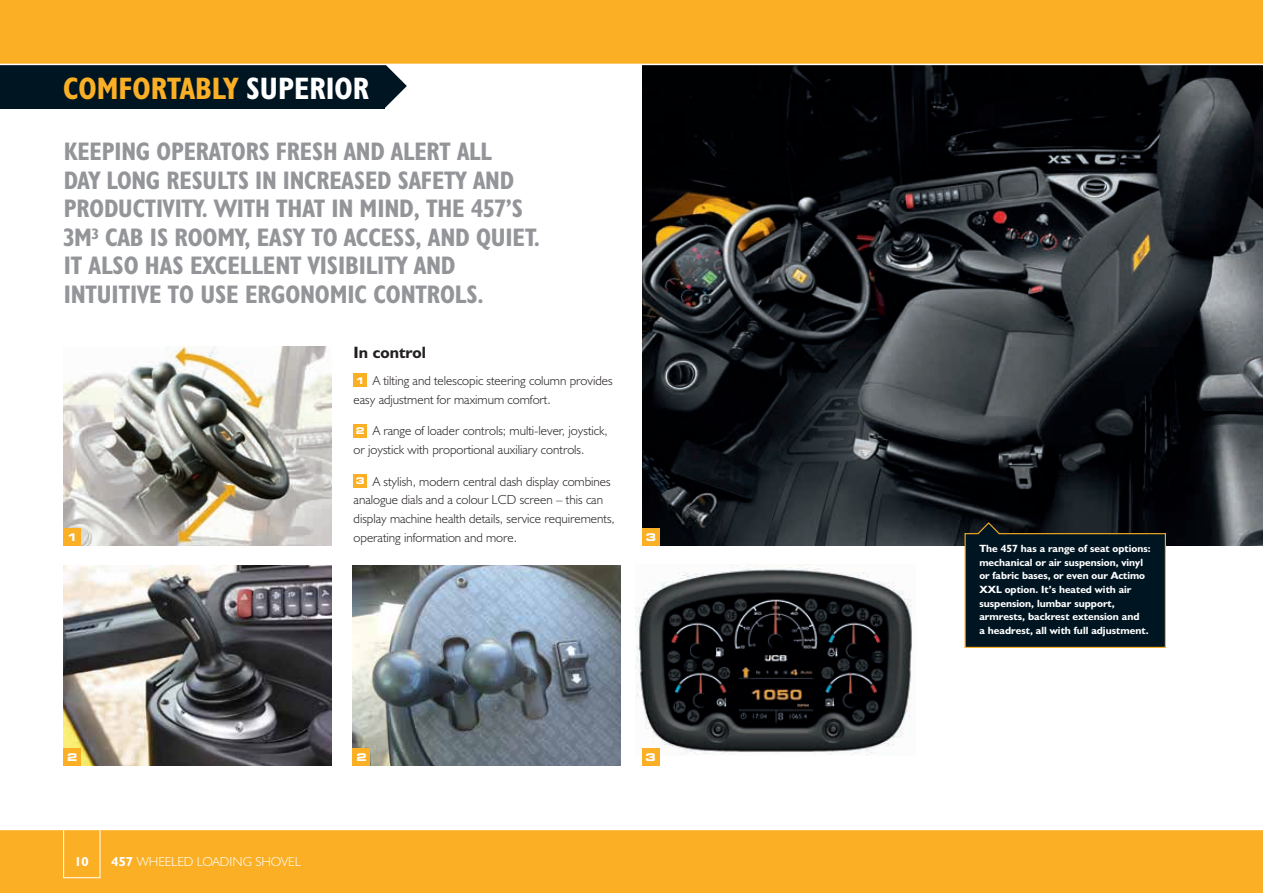
<style>
.page{position:relative;width:1263px;height:893px;background:#fff}
.page>*{position:absolute;margin:0;border:0;box-sizing:border-box;transform-origin:0 0}
.t1{font:31.2px "JCB Bold Condensed";color:#fbaf25}
.t2{font:25.5px/28.5px "JCB Bold Condensed";letter-spacing:-.005em;color:#939598}
.t3{font:16.5px "JCB Bold";color:#231f20}
.t4{font:13.2px/18.8px "JCB Light";color:#231f20}
.t5{font:13.2px "JCB Light";color:#fff}
.t6{font:13.2px "JCB Bold";color:#fff}
.t7{font:10.5px/13.5px "JCB Bold";color:#fff}
.t8{font:700 expanded 10.5px "Square 721 BT";color:#fff}
.s1{color:#fff}
.s2{font-family:"Square 721 BT";font-weight:700;font-stretch:expanded;font-size:9.15px;color:#fff}
.s3{font-family:"JCB Bold"}
</style>
<div class="page">
<svg style="left:384px;top:65px;width:23px;height:44px"></svg>
<div style="left:0;top:52px;width:384px;height:57px;background:#001522"></div>
<div style="left:0;top:829px;width:1263px;height:64px;background:#fbaf25"></div>
<hr style="left:0;top:829px;width:1263px;height:1px;background:#fff">
<img style="left:642px;top:65px;width:621px;height:481px">
<div style="left:0;top:0;width:1263px;height:64px;background:#fbaf25"></div>
<hr style="left:0;top:64px;width:1263px;height:1px;background:#fff">
<div style="left:354px;top:374px;width:13px;height:13px;background:#fbaf25"></div>
<div style="left:354px;top:424px;width:13px;height:13px;background:#fbaf25"></div>
<div style="left:354px;top:474px;width:13px;height:14px;background:#fbaf25"></div>
<img style="left:64px;top:566px;width:268px;height:199px">
<div style="left:64px;top:748px;width:17px;height:17px;background:#fbaf25"></div>
<img style="left:353px;top:566px;width:268px;height:199px">
<div style="left:353px;top:748px;width:17px;height:17px;background:#fbaf25"></div>
<div style="left:63px;top:819px;width:37px;height:59px;border:1px solid #fff"></div>
<img style="left:636px;top:564px;width:276px;height:191px">
<svg style="left:964px;top:521px;width:202px;height:127px;background:#081922"></svg>
<div style="left:642px;top:748px;width:17px;height:17px;background:#fbaf25"></div>
<div style="left:642px;top:529px;width:17px;height:17px;background:#fbaf25"></div>
<img style="left:64px;top:346px;width:268px;height:199px">
<div style="left:64px;top:528px;width:17px;height:17px;background:#fbaf25"></div>
<h1 class="t1" style="left:63px;top:69px;width:305px">COMFORTABLY <span class="s1">SUPERIOR</span></h1>
<h2 class="t2" style="left:64px;top:137px;width:249px">KEEPING OPERATORS FRESH</h2>
<h2 class="t2" style="left:344px;top:137px;width:15px">AND</h2>
<h2 class="t2" style="left:391px;top:137px;width:79px">ALE RT ALL</h2>
<h2 class="t2" style="left:64px;top:165px;width:57px">DAY LONG</h2>
<h2 class="t2" style="left:167px;top:165px;width:176px">RESULTS IN INCREASED</h2>
<h2 class="t2" style="left:64px;top:165px;width:459px;text-indent:334px">SAFETY AND<br>PRODUCTIVITY. WITH THAT IN MIND, THE 457’S<br>3M³ CAB</h2>
<h2 class="t2" style="left:150px;top:222px;width:207px">IS ROO MY, EASY TO ACCESS</h2>
<h2 class="t2" style="left:415px;top:222px;width:28px">, AND</h2>
<h2 class="t2" style="left:476px;top:222px;width:65px">QUIET.</h2>
<h2 class="t2" style="left:64px;top:251px;width:39px">IT ALSO</h2>
<h2 class="t2" style="left:145px;top:251px;width:14px">HAS</h2>
<h2 class="t2" style="left:190px;top:251px;width:39px">EXCELLEN</h2>
<h2 class="t2" style="left:290px;top:251px;width:29px">T VISIBILI</h2>
<h2 class="t2" style="left:384px;top:251px;width:45px">TY AND</h2>
<h2 class="t2" style="left:64px;top:279px;width:223px">INTUITIVE TO USE ERGONO</h2>
<h2 class="t2" style="left:330px;top:279px;width:155px">MIC CONTROLS.</h2>
<p class="t3" style="left:354px;top:342px;width:74px">In control</p>
<p class="t4" style="left:354px;top:371px;width:261px"><span class="s2">1</span> A tilting and telescopic steering column provides easy adjustment for maximum comfort.</p>
<p class="t4" style="left:354px;top:421px;width:256px"><span class="s2">2</span> A range of loader controls; multi-lever, joystick, or joystick with proportional auxiliary controls.</p>
<p class="t4" style="left:354px;top:472px;width:263px"><span class="s2">3</span> A stylish, modern central dash display combines analogue dials and a colour LCD screen – this can display machine health details, service requirements, operating information and more.</p>
<p class="t8" style="left:67px;top:531px;width:12px">1</p>
<p class="t8" style="left:646px;top:531px;width:12px">3</p>
<p class="t8" style="left:67px;top:751px;width:12px">2</p>
<p class="t8" style="left:356px;top:751px;width:12px">2</p>
<p class="t6" style="left:74px;top:853px;width:16px">10</p>
<p class="t5" style="left:112px;top:853px;width:191px"><span class="s3">457</span> WHEELED LOADING SHOVEL</p>
<p class="t8" style="left:645px;top:751px;width:12px">3</p>
<p class="t7" style="left:979px;top:542px;width:173px">The 457 has a range of seat options: mechanical or air suspension, vinyl or fabric bases, or even our Actimo XXL option. It’s heated with air suspension, lumbar support, armrests, backrest extension and<br>a headrest, all with full adjustment.</p>
</div>
